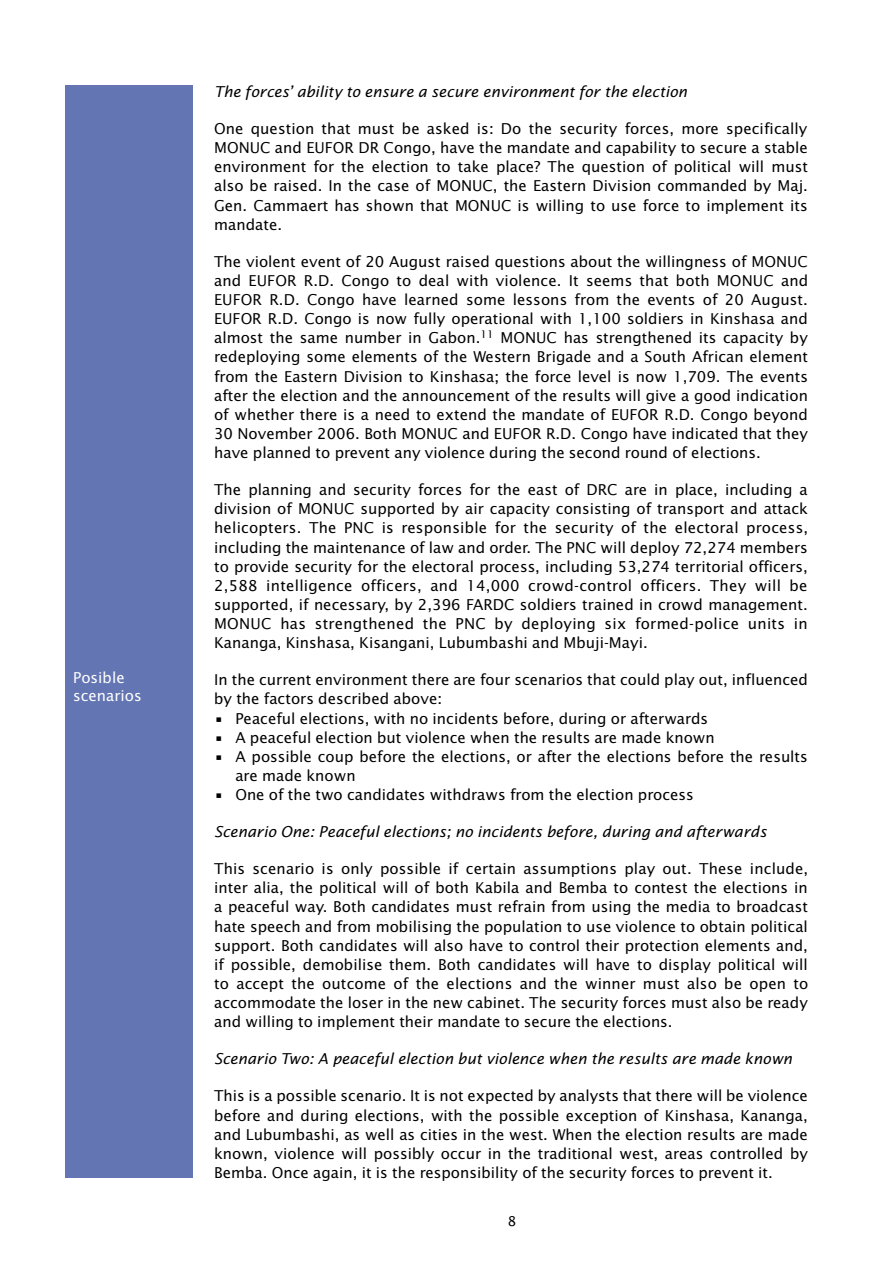
<style>
.page{position:relative;width:893px;height:1263px;background:#fff}
.page>*{position:absolute;margin:0;border:0;box-sizing:border-box;transform-origin:0 0}
.t1{font:15px/19px "Lucida Sans";color:#000;text-align:justify}
.t{font:15px/19px "Lucida Sans";color:#000}
.heading_2{font:italic 15px "Lucida Sans";color:#000}
.heading_1{font:15px/18px "Lucida Sans";color:#fff}
.None-2{font:13.5px "Lucida Sans";color:#000}
</style>
<div class="page">
<div style="left:66px;top:85px;width:127px;height:1093px;background:#6375b3"></div>
<p class="heading_1" style="left:73px;top:668px;width:70px">Posible scenarios</p>
<p class="heading_2" style="left:214px;top:82px;width:475px">The forces’ ability to ensure a secure environment for the election</p>
<p class="t1" style="left:214px;top:119px;width:595px">One question that must be asked is: Do the security forces, more specifically MONUC and EUFOR DR Congo, have the mandate and capability to secure a stable environment for the election to take place? The question of political will must also be raised. In the case of MONUC, the Eastern Division commanded by Maj.<br>Gen. Cammaert has shown that MONUC is willing to use force to implement its mandate.</p>
<p class="t1" style="left:214px;top:251px;width:596px">The violent event of 20 August raised questions about the willingness of MONUC and EUFOR R.D. Congo to deal with violence. It seems that both MONUC and EUFOR R.D. Congo have learned some lessons from the events of 20 August.<br>EUFOR R.D. Congo is now fully operational with 1,100 soldiers in Kinshasa and almost the same number in Gabon.<sup>11</sup> MONUC has strengthened its capacity by redeploying some elements of the Western Brigade and a South African element from the Eastern Division to Kinshasa; the force level is now 1,709. The events after the election and the announcement of the results will give a good indication of whether there is a need to extend the mandate of EUFOR R.D. Congo beyond 30 November 2006. Both MONUC and EUFOR R.D. Congo have indicated that they have planned to prevent any violence during the second round of elections.</p>
<p class="t1" style="left:214px;top:480px;width:596px">The planning and security forces for the east of DRC are in place, including a division of MONUC supported by air capacity consisting of transport and attack helicopters. The PNC is responsible for the security of the electoral process, including the maintenance of law and order. The PNC will deploy 72,274 members to provide security for the electoral process, including 53,274 territorial officers, 2,588 intelligence officers, and 14,000 crowd-control officers. They will be supported, if necessary, by 2,396 FARDC soldiers trained in crowd management.<br>MONUC has strengthened the PNC by deploying six formed-police units in Kananga, Kinshasa, Kisangani, Lubumbashi and Mbuji-Mayi.</p>
<p class="t1" style="left:214px;top:670px;width:595px">In the current environment there are four scenarios that could play out, influenced by the factors described above:</p>
<p class="t" style="left:214px;top:708px;width:496px">• Peaceful elections, with no incidents before, during or afterwards</p>
<p class="t" style="left:214px;top:727px;width:502px">• A peaceful election but violence when the results are made known</p>
<p class="t" style="left:235px;top:746px;width:574px;text-indent:-21px">• A possible coup before the elections, or after the elections before the results are made known</p>
<p class="t" style="left:214px;top:785px;width:481px">• One of the two candidates withdraws from the election process</p>
<p class="heading_2" style="left:214px;top:822px;width:554px">Scenario One: Peaceful elections; no incidents before, during and afterwards</p>
<p class="t1" style="left:214px;top:859px;width:596px">This scenario is only possible if certain assumptions play out. These include, inter alia, the political will of both Kabila and Bemba to contest the elections in a peaceful way. Both candidates must refrain from using the media to broadcast hate speech and from mobilising the population to use violence to obtain political support. Both candidates will also have to control their protection elements and, if possible, demobilise them. Both candidates will have to display political will to accept the outcome of the elections and the winner must also be open to accommodate the loser in the new cabinet. The security forces must also be ready and willing to implement their mandate to secure the elections.</p>
<p class="heading_2" style="left:214px;top:1050px;width:580px">Scenario Two: A peaceful election but violence when the results are made known</p>
<p class="t1" style="left:214px;top:1086px;width:595px">This is a possible scenario. It is not expected by analysts that there will be violence before and during elections, with the possible exception of Kinshasa, Kananga, and Lubumbashi, as well as cities in the west. When the election results are made known, violence will possibly occur in the traditional west, areas controlled by Bemba. Once again, it is the responsibility of the security forces to prevent it.</p>
<p class="None-2" style="left:508px;top:1213px;width:10px">8</p>
</div>
